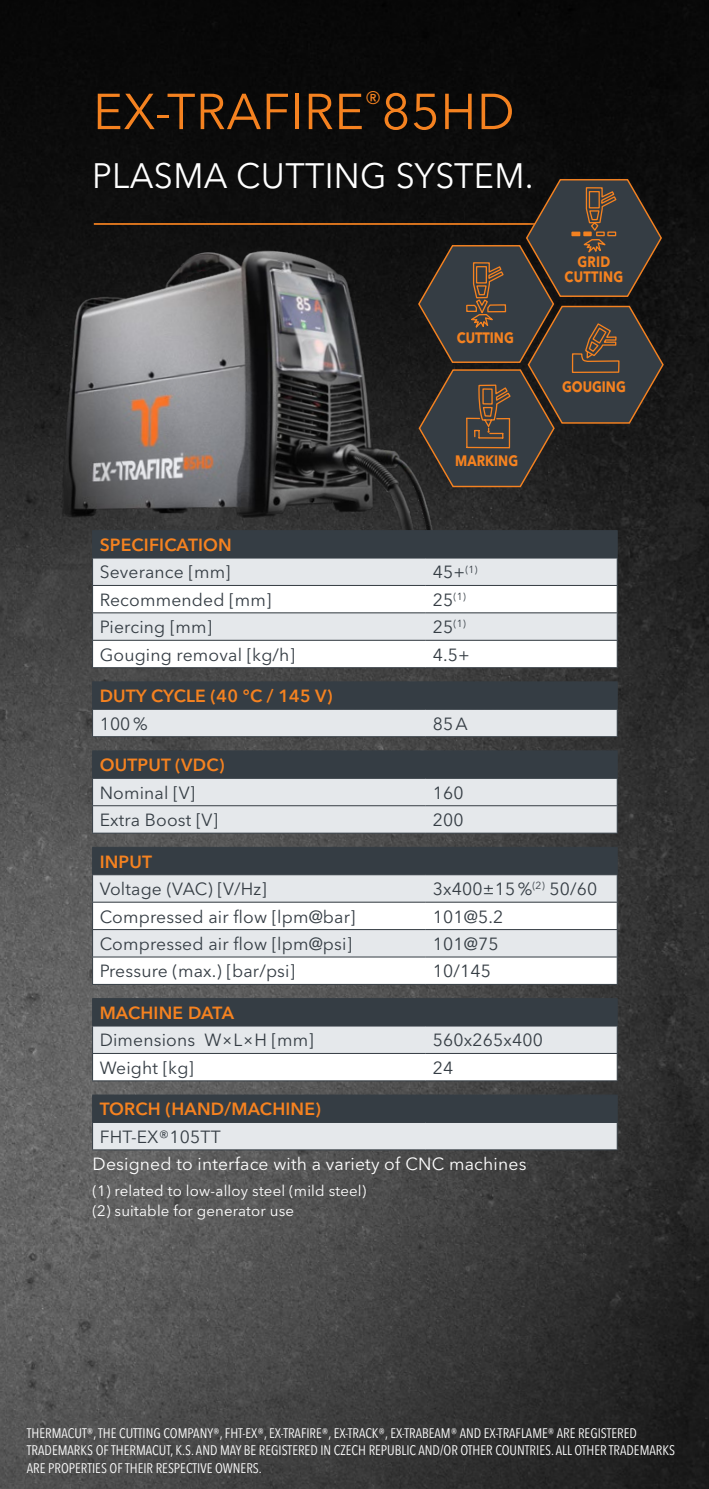
<style>
.page{position:relative;width:709px;height:1489px;background:#fff}
.page>*{position:absolute;margin:0;border:0;box-sizing:border-box;transform-origin:0 0}
.t1{font:50px "Avenir Next LT Pro";letter-spacing:.01em;color:#f58220}
.t2{font:35px "Avenir Next LT Pro";letter-spacing:.01em;color:#fff}
.t3{font:17.5px "Avenir Next LT Pro";letter-spacing:.01em;color:#353d44}
.t4{font:600 17.5px "Avenir Next LT Pro";letter-spacing:.01em;color:#f58220}
.t5{font:17.5px "Avenir Next LT Pro";letter-spacing:.01em;color:#fff}
.t6{font:15px "Avenir Next LT Pro";letter-spacing:.01em;color:#fff}
.t7{font:700 15px "Avenir Next LT Pro";color:#f58220;scale:.85 1}
.t8{font:700 15px "Avenir Next LT Pro";letter-spacing:.02em;color:#f58220;scale:.85 1}
.Content_Footnote_-_trademark{font:condensed 13.75px/17.5px "Avenir Next LT Pro";color:#fff}
.t9{font:10.25px "Avenir Next LT Pro";color:#353d44}
.s1{font-size:17.5px}
</style>
<div class="page">
<img style="left:0;top:0;width:709px;height:1488px">
<img style="left:0;top:112px;width:481px;height:441px">
<hr style="left:94px;top:223px;width:523px;height:1px;background:#f58220">
<div style="left:520px;top:173px;width:147px;height:129px;background:#0d0d0d"></div>
<div style="left:522px;top:300px;width:147px;height:129px;background:#151515"></div>
<div style="left:412px;top:239px;width:147px;height:129px;background:#141414"></div>
<div style="left:413px;top:364px;width:147px;height:128px;background:#231f20"></div>
<svg style="left:417px;top:178px;width:247px;height:310px"></svg>
<div style="left:93px;top:531px;width:524px;height:26px;background:#353d44"></div>
<svg style="left:93px;top:558px;width:524px;height:591px;background:#9ca0a3"></svg>
<svg style="left:93px;top:586px;width:524px;height:494px"></svg>
<hr style="left:92px;top:530px;width:334px;height:1px;background:#353d44">
<hr style="left:426px;top:530px;width:191px;height:1px;background:#353d44">
<hr style="left:92px;top:557px;width:334px;height:1px;background:#353d44">
<hr style="left:426px;top:557px;width:191px;height:1px;background:#353d44">
<hr style="left:92px;top:585px;width:334px;height:1px;background:#353d44">
<hr style="left:426px;top:585px;width:191px;height:1px;background:#353d44">
<hr style="left:92px;top:612px;width:334px;height:1px;background:#353d44">
<hr style="left:426px;top:612px;width:191px;height:1px;background:#353d44">
<hr style="left:92px;top:640px;width:334px;height:1px;background:#353d44">
<svg style="left:92px;top:531px;width:1px;height:136px"></svg>
<hr style="left:426px;top:640px;width:191px;height:1px;background:#353d44">
<svg style="left:617px;top:531px;width:1px;height:136px"></svg>
<hr style="left:92px;top:667px;width:334px;height:1px;background:#353d44">
<hr style="left:426px;top:667px;width:191px;height:1px;background:#353d44">
<hr style="left:92px;top:681px;width:334px;height:1px;background:#353d44">
<hr style="left:426px;top:681px;width:191px;height:1px;background:#353d44">
<hr style="left:92px;top:708px;width:334px;height:1px;background:#353d44">
<svg style="left:92px;top:682px;width:1px;height:54px"></svg>
<hr style="left:426px;top:708px;width:191px;height:1px;background:#353d44">
<svg style="left:617px;top:682px;width:1px;height:54px"></svg>
<hr style="left:92px;top:736px;width:334px;height:1px;background:#353d44">
<hr style="left:426px;top:736px;width:191px;height:1px;background:#353d44">
<hr style="left:92px;top:750px;width:334px;height:1px;background:#353d44">
<hr style="left:426px;top:750px;width:191px;height:1px;background:#353d44">
<hr style="left:92px;top:777px;width:334px;height:1px;background:#353d44">
<hr style="left:426px;top:777px;width:191px;height:1px;background:#353d44">
<hr style="left:92px;top:805px;width:334px;height:1px;background:#353d44">
<svg style="left:92px;top:751px;width:1px;height:81px"></svg>
<hr style="left:426px;top:805px;width:191px;height:1px;background:#353d44">
<svg style="left:617px;top:751px;width:1px;height:81px"></svg>
<hr style="left:92px;top:832px;width:334px;height:1px;background:#353d44">
<hr style="left:426px;top:832px;width:191px;height:1px;background:#353d44">
<hr style="left:92px;top:846px;width:334px;height:1px;background:#353d44">
<hr style="left:426px;top:846px;width:191px;height:1px;background:#353d44">
<hr style="left:92px;top:874px;width:334px;height:1px;background:#353d44">
<hr style="left:426px;top:874px;width:191px;height:1px;background:#353d44">
<hr style="left:92px;top:901px;width:334px;height:1px;background:#353d44">
<hr style="left:426px;top:901px;width:191px;height:1px;background:#353d44">
<hr style="left:92px;top:929px;width:334px;height:1px;background:#353d44">
<hr style="left:426px;top:929px;width:191px;height:1px;background:#353d44">
<hr style="left:92px;top:956px;width:334px;height:1px;background:#353d44">
<svg style="left:92px;top:847px;width:1px;height:136px"></svg>
<hr style="left:426px;top:956px;width:191px;height:1px;background:#353d44">
<svg style="left:617px;top:847px;width:1px;height:136px"></svg>
<hr style="left:92px;top:983px;width:334px;height:1px;background:#353d44">
<hr style="left:426px;top:983px;width:191px;height:1px;background:#353d44">
<hr style="left:92px;top:998px;width:334px;height:1px;background:#353d44">
<hr style="left:426px;top:998px;width:191px;height:1px;background:#353d44">
<hr style="left:92px;top:1025px;width:334px;height:1px;background:#353d44">
<hr style="left:426px;top:1025px;width:191px;height:1px;background:#353d44">
<hr style="left:92px;top:1052px;width:334px;height:1px;background:#353d44">
<svg style="left:92px;top:999px;width:1px;height:81px"></svg>
<hr style="left:426px;top:1052px;width:191px;height:1px;background:#353d44">
<svg style="left:617px;top:998px;width:1px;height:82px"></svg>
<hr style="left:92px;top:1080px;width:334px;height:1px;background:#353d44">
<hr style="left:426px;top:1080px;width:191px;height:1px;background:#353d44">
<hr style="left:92px;top:1094px;width:334px;height:1px;background:#353d44">
<hr style="left:426px;top:1094px;width:191px;height:1px;background:#353d44">
<hr style="left:92px;top:1121px;width:334px;height:1px;background:#353d44">
<svg style="left:92px;top:1095px;width:1px;height:54px"></svg>
<hr style="left:426px;top:1121px;width:191px;height:1px;background:#353d44">
<svg style="left:617px;top:1095px;width:1px;height:54px"></svg>
<hr style="left:92px;top:1149px;width:334px;height:1px;background:#353d44">
<hr style="left:426px;top:1149px;width:191px;height:1px;background:#353d44">
<p class="t1" style="left:93px;top:82px;width:423px">EX-TRAFIRE<sup>®</sup> 85HD</p>
<p class="t2" style="left:92px;top:155px;width:443px">PLASMA CUTTING SYSTEM.</p>
<p class="t7" style="left:457px;top:328px;width:69px">CUTTING</p>
<p class="t7" style="left:455px;top:451px;width:76px">MARKING</p>
<p class="t7" style="left:577px;top:253px;width:40px">GRID</p>
<p class="t8" style="left:564px;top:268px;width:70px">CUTTING</p>
<p class="t7" style="left:562px;top:378px;width:77px">GOUGING</p>
<p class="t4" style="left:100px;top:534px;width:134px">SPECIFICATION</p>
<p class="t3" style="left:100px;top:562px;width:132px">Severance [mm]</p>
<p class="t3" style="left:433px;top:562px;width:46px">45+<sup>(1)</sup></p>
<p class="t3" style="left:100px;top:589px;width:173px">Recommended [mm]</p>
<p class="t9" style="left:433px;top:590px;width:34px"><span class="s1">25</span>(1)</p>
<p class="t3" style="left:100px;top:616px;width:114px">Piercing [mm]</p>
<p class="t9" style="left:433px;top:617px;width:34px"><span class="s1">25</span>(1)</p>
<p class="t3" style="left:100px;top:644px;width:197px">Gouging removal [kg/h]</p>
<p class="t3" style="left:433px;top:644px;width:39px">4.5+</p>
<p class="t4" style="left:100px;top:685px;width:234px">DUTY CYCLE (40 °C / 145 V)</p>
<p class="t3" style="left:100px;top:713px;width:49px">100 %</p>
<p class="t3" style="left:433px;top:713px;width:36px">85A</p>
<p class="t4" style="left:100px;top:754px;width:126px">OUTPUT (VDC)</p>
<p class="t3" style="left:100px;top:782px;width:97px">Nominal [V]</p>
<p class="t3" style="left:433px;top:782px;width:32px">160</p>
<p class="t3" style="left:100px;top:809px;width:120px">Extra Boost [V]</p>
<p class="t3" style="left:433px;top:809px;width:32px">200</p>
<p class="t4" style="left:100px;top:850px;width:54px">INPUT</p>
<p class="t3" style="left:100px;top:878px;width:168px">Voltage (VAC) [V/Hz]</p>
<p class="t3" style="left:433px;top:878px;width:166px">3x400±15 %<sup>(2)</sup> 50/60</p>
<p class="t3" style="left:100px;top:905px;width:257px">Compressed air flow [lpm@bar]</p>
<p class="t3" style="left:433px;top:905px;width:72px">101@5.2</p>
<p class="t3" style="left:100px;top:933px;width:254px">Compressed air flow [lpm@psi]</p>
<p class="t3" style="left:433px;top:933px;width:67px">101@75</p>
<p class="t3" style="left:100px;top:960px;width:197px">Pressure (max.) [bar/psi]</p>
<p class="t3" style="left:433px;top:960px;width:60px">10/145</p>
<p class="t4" style="left:100px;top:1002px;width:136px">MACHINE DATA</p>
<p class="t3" style="left:100px;top:1029px;width:215px">Dimensions W×L×H [mm]</p>
<p class="t3" style="left:433px;top:1029px;width:112px">560x265x400</p>
<p class="t3" style="left:100px;top:1057px;width:96px">Weight [kg]</p>
<p class="t3" style="left:433px;top:1057px;width:22px">24</p>
<p class="t4" style="left:100px;top:1098px;width:223px">TORCH (HAND/MACHINE)</p>
<p class="t3" style="left:100px;top:1126px;width:122px">FHT-EX®105TT</p>
<p class="t5" style="left:93px;top:1153px;width:435px">Designed to interface with a variety of CNC machines</p>
<p class="t6" style="left:93px;top:1181px;width:275px">(1) related to low-alloy steel (mild steel)</p>
<p class="t6" style="left:93px;top:1201px;width:203px">(2) suitable for generator use</p>
<p class="Content_Footnote_-_trademark" style="left:27px;top:1424px;width:649px">THERMACUT®, THE CUTTING COMPANY®, FHT-EX®, EX-TRAFIRE®, EX-TRACK®, EX-TRABEAM® AND EX-TRAFLAME® ARE REGISTERED<br>TRADEMARKS OF THERMACUT, K.S. AND MAY BE REGISTERED IN CZECH REPUBLIC AND/OR OTHER COUNTRIES. ALL OTHER TRADEMARKS<br>ARE PROPERTIES OF THEIR RESPECTIVE OWNERS.</p>
</div>
